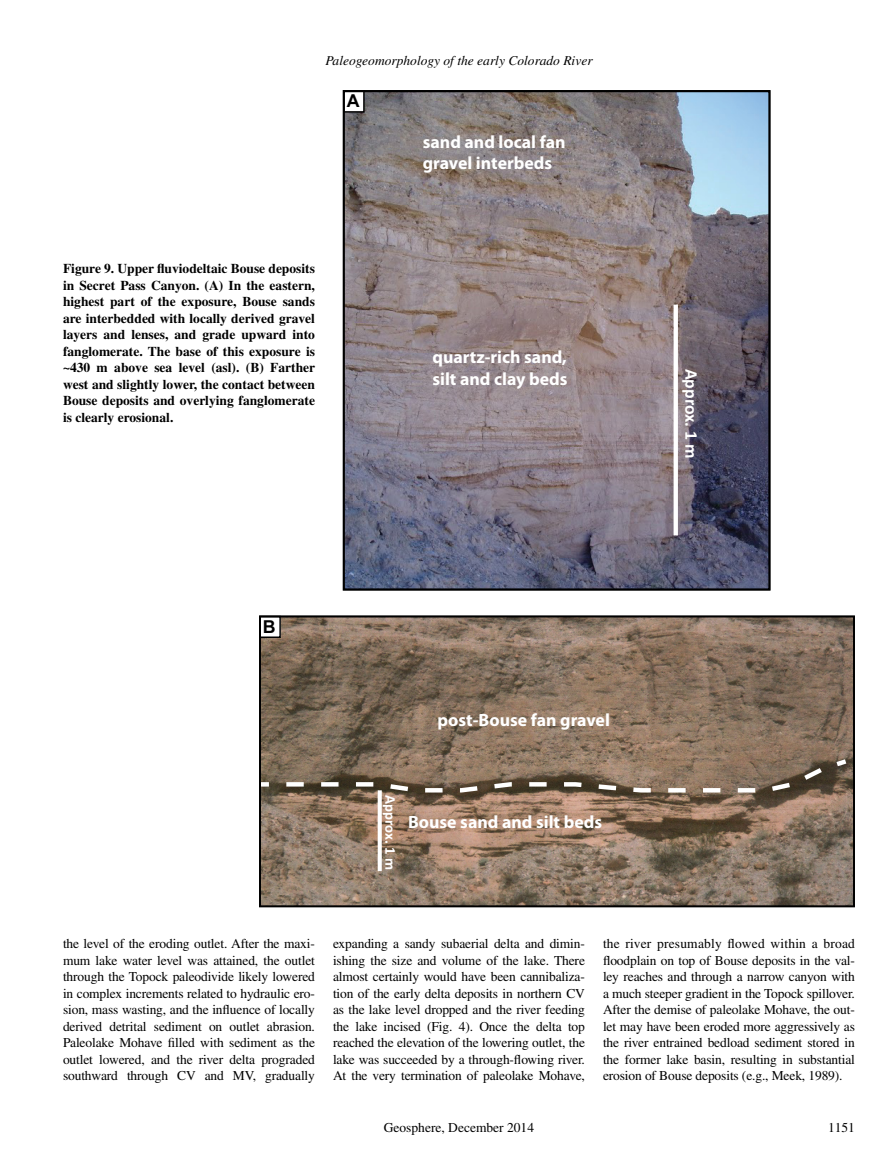
<style>
.page{position:relative;width:891px;height:1175px;background:#fff}
.page>*{position:absolute;margin:0;border:0;box-sizing:border-box;transform-origin:0 0}
.t1{font:700 17.85px/21.3px "Myriad Pro";color:#fff}
.t2{font:700 17.85px "Calibri";color:#fff}
.t3{font:700 17.85px "Arial";color:#000}
.t4{font:700 14.85px "Calibri";color:#fff}
.t5{font:13.5px/16.5px "Times";letter-spacing:-.01em;color:#000;text-align:justify}
.t6{font:700 13.5px/16.5px "Times";color:#000;text-align:justify}
.t7{font:italic 13.5px "Times";color:#000}
</style>
<div class="page">
<img style="left:262px;top:618px;width:590px;height:286px">
<img style="left:346px;top:93px;width:422px;height:494px">
<svg style="left:262px;top:782px;width:7px;height:4px"></svg>
<svg style="left:282px;top:756px;width:569px;height:39px;background:#816e5c"></svg>
<div style="left:344px;top:91px;width:20px;height:21px;background:#fff"></div>
<div style="left:343px;top:90px;width:22px;height:23px;border:1px solid #000"></div>
<div style="left:343px;top:90px;width:428px;height:500px;border:2px solid #000"></div>
<div style="left:260px;top:616px;width:20px;height:21px;background:#fff"></div>
<div style="left:259px;top:616px;width:22px;height:22px;border:1px solid #000"></div>
<div style="left:259px;top:615px;width:596px;height:292px;border:2px solid #000"></div>
<hr style="left:674px;top:304px;width:4px;height:231px;background:#fff">
<svg style="left:378px;top:790px;width:4px;height:81px"></svg>
<p class="t7" style="left:325px;top:55px;width:269px">Paleogeomorphology of the early Colorado River</p>
<h1 class="t3" style="left:347px;top:91px;width:14px">A</h1>
<p class="t6" style="left:63px;top:261px;width:254px">Figure 9. Upper fluviodeltaic Bouse deposits in Secret Pass Canyon. (A) In the eastern, highest part of the exposure, Bouse sands are interbedded with locally derived gravel layers and lenses, and grade upward into fanglomerate. The base of this exposure is ~430 m above sea level (asl). (B) Farther west and slightly lower, the contact between Bouse deposits and overlying fanglomerate is clearly erosional.</p>
<h1 class="t1" style="left:423px;top:133px;width:144px">sand and local fan gravel interbeds</h1>
<h1 class="t1" style="left:432px;top:348px;width:137px">quartz-rich sand, silt and clay beds</h1>
<h1 class="t3" style="left:263px;top:616px;width:14px">B</h1>
<h1 class="t1" style="left:438px;top:711px;width:174px">post-Bouse fan gravel</h1>
<p class="t4" style="left:396px;top:795px;width:76px;rotate:90deg">Approx. 1 m</p>
<h1 class="t1" style="left:408px;top:813px;width:196px">Bouse sand and silt beds</h1>
<h1 class="t2" style="left:698px;top:369px;width:91px;rotate:90deg">Approx. 1 m</h1>
<p class="t5" style="left:63px;top:936px;width:254px">the level of the eroding outlet. After the maxi&shy;mum lake water level was attained, the outlet through the Topock paleodivide likely lowered in complex increments related to hydraulic ero&shy;sion, mass wasting, and the influence of locally derived detrital sediment on outlet abrasion.<br>Paleolake Mohave filled with sediment as the outlet lowered, and the river delta prograded southward through CV and MV, gradually</p>
<p class="t5" style="left:333px;top:936px;width:254px">expanding a sandy subaerial delta and dimin&shy;ishing the size and volume of the lake. There almost certainly would have been cannibaliza&shy;tion of the early delta deposits in northern CV as the lake level dropped and the river feeding the lake incised (Fig. 4). Once the delta top reached the elevation of the lowering outlet, the lake was succeeded by a through-flowing river.<br>At the very termination of paleolake Mohave,</p>
<p class="t5" style="left:603px;top:936px;width:254px">the river presumably flowed within a broad floodplain on top of Bouse deposits in the val&shy;ley reaches and through a narrow canyon with a much steeper gradient in the Topock spillover.<br>After the demise of paleolake Mohave, the out&shy;let may have been eroded more aggressively as the river entrained bedload sediment stored in the former lake basin, resulting in substantial erosion of Bouse deposits (e.g., Meek, 1989).</p>
<p class="t5" style="left:384px;top:1120px;width:152px">Geosphere, December 2014</p>
<p class="t5" style="left:828px;top:1120px;width:28px">1151</p>
</div>
